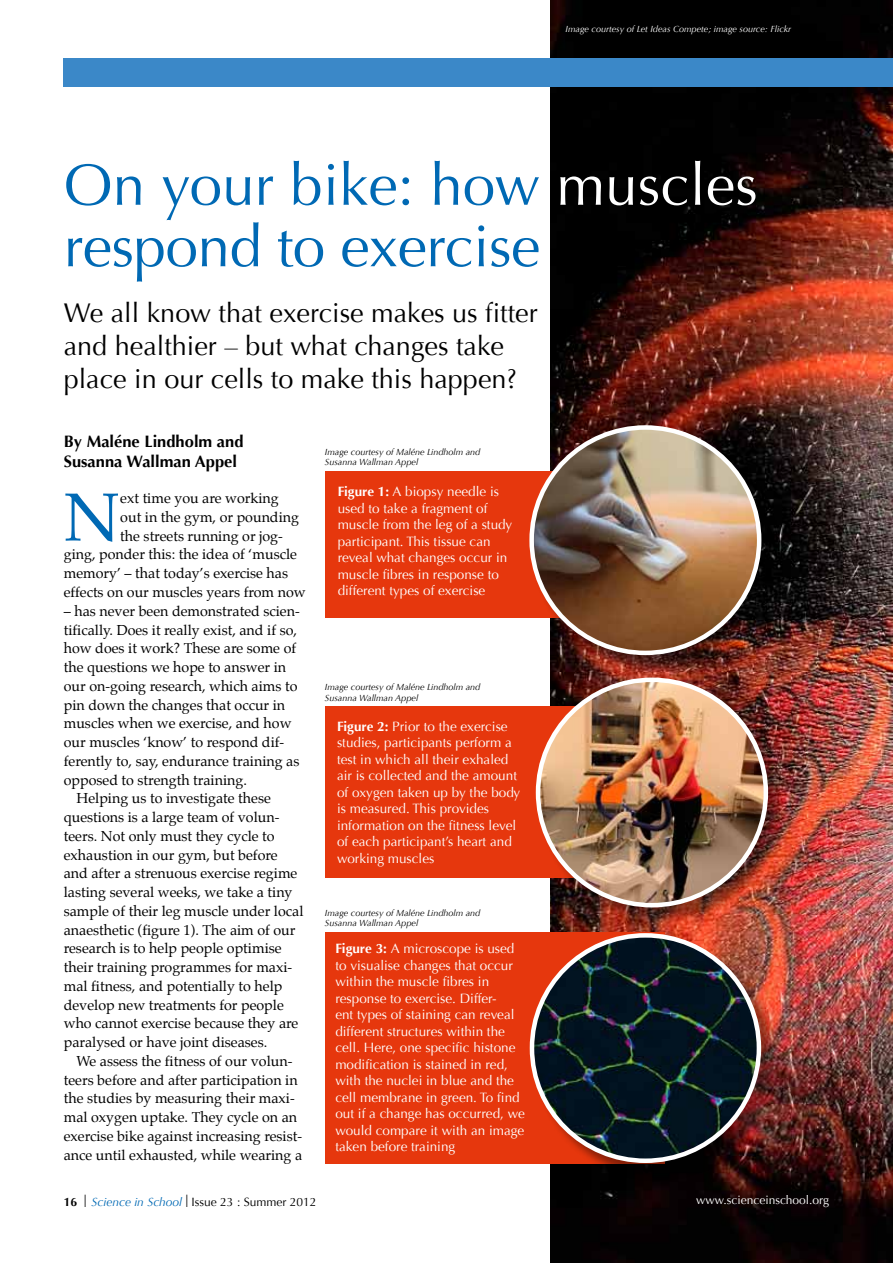
<style>
.page{position:relative;width:893px;height:1263px;background:#fff}
.page>*{position:absolute;margin:0;border:0;box-sizing:border-box;transform-origin:0 0}
.t1{font:67.95px "Palatino";color:#0069b4}
.t2{font:58.5px/61.5px "Optima";letter-spacing:-.01em;color:#0069b4}
.t3{font:27px/33px "Optima";color:#000}
.t4{font:700 16.5px/20.2px "Optima";color:#000}
.t5{font:14.25px "Palatino";color:#000}
.t6{font:13.5px/16.5px "Optima";color:#fff}
.t7{font:12px "Optima";color:#000}
.t8{font:12px "Optima";color:#fff}
.t9{font:italic 9px/10.5px "Optima";color:#000}
.t10{font:italic 9px "Optima";color:#fff}
.s1{color:#fff}
.s2{font-weight:700}
.s3{font-family:"Helvetica Neue LT Pro";font-weight:100;font-size:17.25px}
.s4{font-style:italic;color:#0069b4}
</style>
<div class="page">
<img style="left:551px;top:0;width:342px;height:1263px">
<div style="left:325px;top:471px;width:336px;height:147px;background:#e6370d"></div>
<div style="left:64px;top:58px;width:829px;height:28px;background:#3b88c8"></div>
<div style="left:532px;top:427px;width:248px;height:247px;background:#000;opacity:.42"></div>
<img style="left:532px;top:427px;width:227px;height:226px">
<div style="left:325px;top:933px;width:339px;height:231px;background:#e6370d"></div>
<div style="left:532px;top:935px;width:248px;height:246px;background:#000;opacity:.42"></div>
<img style="left:532px;top:935px;width:226px;height:226px">
<div style="left:325px;top:707px;width:339px;height:171px;background:#e6370d"></div>
<div style="left:538px;top:680px;width:248px;height:246px;background:#000;opacity:.42"></div>
<img style="left:538px;top:680px;width:228px;height:225px">
<p class="t10" style="left:566px;top:23px;width:227px">Image courtesy of Let Ideas Compete; image source: Flickr</p>
<h2 class="t2" style="left:64px;top:155px;width:695px">On your bike: how <span class="s1">muscles </span>respond to exercise</h2>
<h3 class="t3" style="left:64px;top:297px;width:475px">We all know that exercise makes us fitter and healthier – but what changes take place in our cells to make this happen?</h3>
<p class="t4" style="left:64px;top:431px;width:181px">By Maléne Lindholm and<br>Susanna Wallman Appel</p>
<h1 class="t1" style="left:64px;top:461px;width:58px">N</h1>
<p class="t5" style="left:120px;top:486px;width:160px">ext time you are working</p>
<p class="t5" style="left:120px;top:505px;width:180px">out in the gym, or pounding</p>
<p class="t5" style="left:120px;top:524px;width:164px">the streets running or jog-</p>
<p class="t5" style="left:64px;top:543px;width:235px">ging, ponder this: the idea of ‘muscle</p>
<p class="t5" style="left:64px;top:561px;width:226px">memory’ – that today’s exercise has</p>
<p class="t5" style="left:64px;top:580px;width:243px">effects on our muscles years from now</p>
<p class="t5" style="left:64px;top:599px;width:238px">– has never been demonstrated scien-</p>
<p class="t5" style="left:64px;top:618px;width:235px">tifically. Does it really exist, and if so,</p>
<p class="t5" style="left:64px;top:636px;width:234px">how does it work? These are some of</p>
<p class="t5" style="left:64px;top:655px;width:224px">the questions we hope to answer in</p>
<p class="t5" style="left:64px;top:674px;width:235px">our on-going research, which aims to</p>
<p class="t5" style="left:64px;top:693px;width:223px">pin down the changes that occur in</p>
<p class="t5" style="left:64px;top:711px;width:229px">muscles when we exercise, and how</p>
<p class="t5" style="left:64px;top:730px;width:222px">our muscles ‘know’ to respond dif-</p>
<p class="t5" style="left:64px;top:749px;width:237px">ferently to, say, endurance training as</p>
<p class="t5" style="left:64px;top:768px;width:185px">opposed to strength training.</p>
<p class="t5" style="left:77px;top:786px;width:196px">Helping us to investigate these</p>
<p class="t5" style="left:64px;top:805px;width:217px">questions is a large team of volun-</p>
<p class="t5" style="left:64px;top:824px;width:212px">teers. Not only must they cycle to</p>
<p class="t5" style="left:64px;top:843px;width:215px">exhaustion in our gym, but before</p>
<p class="t5" style="left:64px;top:861px;width:235px">and after a strenuous exercise regime</p>
<p class="t5" style="left:64px;top:880px;width:230px">lasting several weeks, we take a tiny</p>
<p class="t5" style="left:64px;top:899px;width:241px">sample of their leg muscle under local</p>
<p class="t5" style="left:64px;top:918px;width:233px">anaesthetic (figure 1). The aim of our</p>
<p class="t5" style="left:64px;top:937px;width:219px">research is to help people optimise</p>
<p class="t5" style="left:64px;top:955px;width:230px">their training programmes for maxi-</p>
<p class="t5" style="left:64px;top:974px;width:220px">mal fitness, and potentially to help</p>
<p class="t5" style="left:64px;top:993px;width:222px">develop new treatments for people</p>
<p class="t5" style="left:64px;top:1012px;width:236px">who cannot exercise because they are</p>
<p class="t5" style="left:64px;top:1030px;width:205px">paralysed or have joint diseases.</p>
<p class="t5" style="left:77px;top:1049px;width:217px">We assess the fitness of our volun-</p>
<p class="t5" style="left:64px;top:1068px;width:235px">teers before and after participation in</p>
<p class="t5" style="left:64px;top:1087px;width:233px">the studies by measuring their maxi-</p>
<p class="t5" style="left:64px;top:1105px;width:235px">mal oxygen uptake. They cycle on an</p>
<p class="t5" style="left:64px;top:1124px;width:240px">exercise bike against increasing resist-</p>
<p class="t5" style="left:64px;top:1143px;width:240px">ance until exhausted, while wearing a</p>
<p class="t9" style="left:325px;top:447px;width:157px">Image courtesy of Maléne Lindholm and<br>Susanna Wallman Appel</p>
<p class="t6" style="left:338px;top:483px;width:176px"><span class="s2">Figure 1:</span> A biopsy needle is used to take a fragment of muscle from the leg of a study participant. This tissue can reveal what changes occur in muscle fibres in response to different types of exercise</p>
<p class="t9" style="left:325px;top:682px;width:157px">Image courtesy of Maléne Lindholm and<br>Susanna Wallman Appel</p>
<p class="t6" style="left:337px;top:718px;width:185px"><span class="s2">Figure 2:</span> Prior to the exercise studies, participants perform a test in which all their exhaled air is collected and the amount of oxygen taken up by the body is measured. This provides information on the fitness level of each participant’s heart and working muscles</p>
<p class="t9" style="left:325px;top:907px;width:157px">Image courtesy of Maléne Lindholm and<br>Susanna Wallman Appel</p>
<p class="t6" style="left:335px;top:940px;width:191px"><span class="s2">Figure 3:</span> A microscope is used to visualise changes that occur within the muscle fibres in response to exercise. Differ-<br>ent types of staining can reveal different structures within the cell. Here, one specific histone modification is stained in red, with the nuclei in blue and the cell membrane in green. To find out if a change has occurred, we would compare it with an image taken before training</p>
<p class="t7" style="left:64px;top:1194px;width:254px"><span class="s2">16</span> <span class="s3">I</span> <span class="s4">Science in School</span> <span class="s3">I</span> Issue 23 : Summer 2012</p>
<p class="t8" style="left:696px;top:1192px;width:134px">www.scienceinschool.org</p>
</div>
